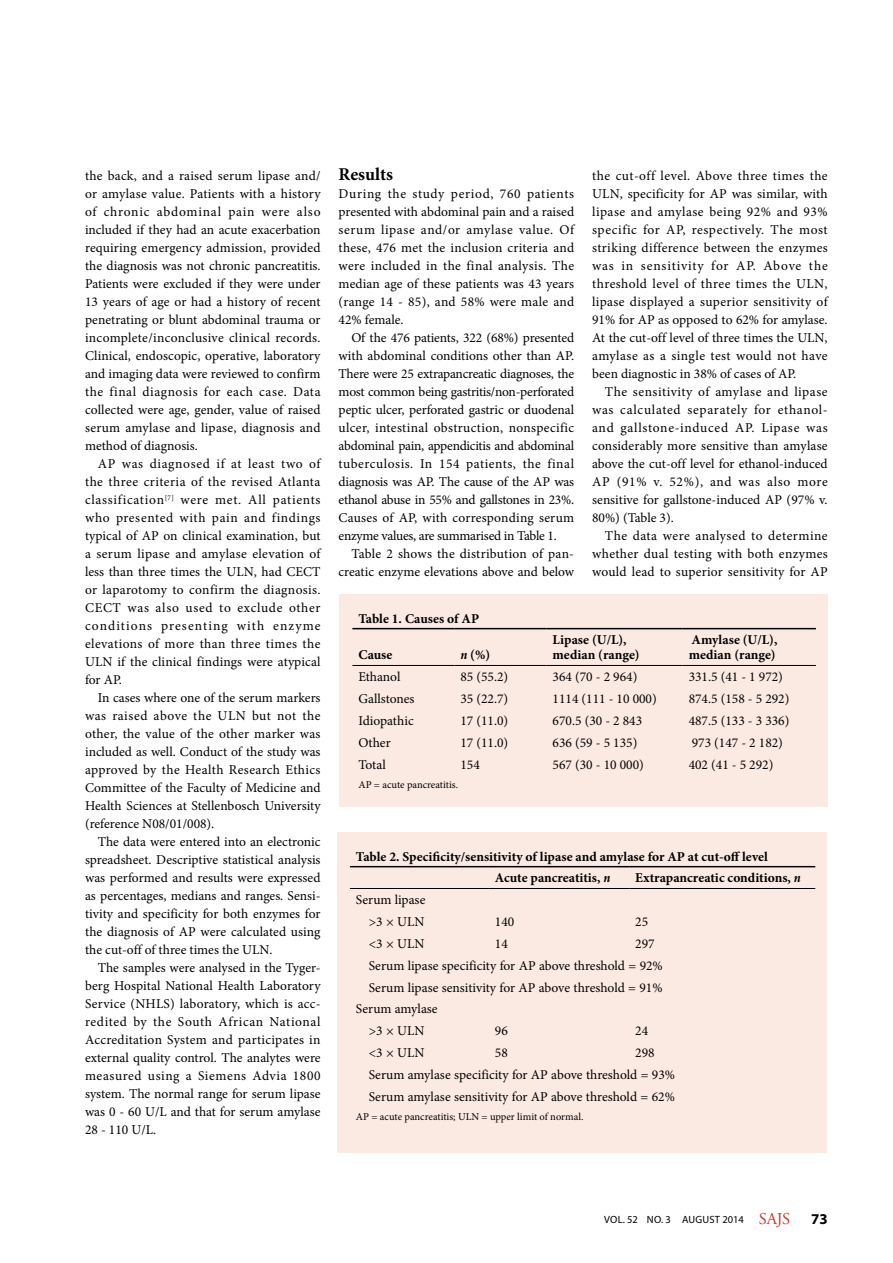
<style>
.page{position:relative;width:893px;height:1263px;background:#fff}
.page>*{position:absolute;margin:0;border:0;box-sizing:border-box;transform-origin:0 0}
.t1{font:700 18px "Minion Pro";color:#000}
.t2{font:700 15px "Myriad Pro";color:#000}
.t3{font:13.5px/18px "Minion Pro";color:#000;text-align:justify}
.t4{font:700 13.5px/15px "Minion Pro";color:#000}
.t5{font:10.5px "Minion Pro";color:#000}
.t6{font:10.5px "Myriad Pro";letter-spacing:.02em;color:#000}
.s1{font-style:italic;font-stretch:condensed}
.s2{font-family:"Adobe Garamond Pro";font-size:16.5px;color:#c83829}
</style>
<div class="page">
<div style="left:340px;top:594px;width:488px;height:213px;background:#faeae2"></div>
<hr style="left:352px;top:628px;width:102px;height:1px;background:#000">
<hr style="left:454px;top:628px;width:93px;height:1px;background:#000">
<hr style="left:547px;top:628px;width:136px;height:1px;background:#000">
<hr style="left:683px;top:628px;width:133px;height:1px;background:#000">
<hr style="left:352px;top:665px;width:102px;height:1px;background:#000">
<hr style="left:454px;top:665px;width:93px;height:1px;background:#000">
<hr style="left:547px;top:665px;width:136px;height:1px;background:#000">
<hr style="left:683px;top:665px;width:133px;height:1px;background:#000">
<div style="left:337px;top:832px;width:490px;height:320px;background:#faeae2"></div>
<hr style="left:350px;top:866px;width:139px;height:1px;background:#000">
<hr style="left:489px;top:866px;width:140px;height:1px;background:#000">
<hr style="left:629px;top:866px;width:186px;height:1px;background:#000">
<hr style="left:350px;top:888px;width:139px;height:1px;background:#000">
<hr style="left:489px;top:888px;width:140px;height:1px;background:#000">
<hr style="left:629px;top:888px;width:186px;height:1px;background:#000">
<p class="t3" style="left:85px;top:167px;width:237px">the back, and a raised serum lipase and/ or amylase value. Patients with a history of chronic abdominal pain were also included if they had an acute exacerbation requiring emergency admission, provided the diagnosis was not chronic pancreatitis.<br>Patients were excluded if they were under 13 years of age or had a history of recent penetrating or blunt abdominal trauma or incomplete/inconclusive clinical records.<br>Clinical, endoscopic, operative, laboratory and imaging data were reviewed to confirm the final diagnosis for each case. Data collected were age, gender, value of raised serum amylase and lipase, diagnosis and method of diagnosis.</p>
<p class="t3" style="left:85px;top:455px;width:237px;text-indent:13px">AP was diagnosed if at least two of the three criteria of the revised Atlanta classification<sup>[7]</sup> were met. All patients who presented with pain and findings typical of AP on clinical examination, but a serum lipase and amylase elevation of less than three times the ULN, had CECT or laparotomy to confirm the diagnosis.<br>CECT was also used to exclude other conditions presenting with enzyme elevations of more than three times the ULN if the clinical findings were atypical for AP.</p>
<p class="t3" style="left:85px;top:689px;width:237px;text-indent:13px">In cases where one of the serum markers was raised above the ULN but not the other, the value of the other marker was included as well. Conduct of the study was approved by the Health Research Ethics Committee of the Faculty of Medicine and Health Sciences at Stellenbosch University (reference N08/01/008).</p>
<p class="t3" style="left:85px;top:833px;width:237px;text-indent:13px">The data were entered into an electronic spreadsheet. Descriptive statistical analysis was performed and results were expressed as percentages, medians and ranges. Sensi&shy;tivity and specificity for both enzymes for the diagnosis of AP were calculated using the cut-off of three times the ULN.</p>
<p class="t3" style="left:85px;top:959px;width:237px;text-indent:13px">The samples were analysed in the Tyger&shy;berg Hospital National Health Laboratory Service (NHLS) laboratory, which is acc&shy;redited by the South African National Accreditation System and participates in external quality control. The analytes were measured using a Siemens Advia 1800 system. The normal range for serum lipase was 0 - 60 U/L and that for serum amylase 28 - 110 U/L.</p>
<h1 class="t1" style="left:339px;top:162px;width:56px">Results</h1>
<p class="t3" style="left:339px;top:185px;width:237px">During the study period, 760 patients presented with abdominal pain and a raised serum lipase and/or amylase value. Of these, 476 met the inclusion criteria and were included in the final analysis. The median age of these patients was 43 years (range 14 - 85), and 58% were male and 42% female.</p>
<p class="t3" style="left:339px;top:329px;width:237px;text-indent:13px">Of the 476 patients, 322 (68%) presented with abdominal conditions other than AP.<br>There were 25 extrapancreatic diagnoses, the most common being gastritis/non-perforated peptic ulcer, perforated gastric or duodenal ulcer, intestinal obstruction, nonspecific abdominal pain, appendicitis and abdominal tuberculosis. In 154 patients, the final diagnosis was AP. The cause of the AP was ethanol abuse in 55% and gallstones in 23%.<br>Causes of AP, with corresponding serum enzyme values, are summarised in Table 1.</p>
<p class="t3" style="left:339px;top:545px;width:237px;text-align:right">Table 2 shows the distribution of pan&shy;creatic enzyme elevations above and below</p>
<p class="t3" style="left:592px;top:167px;width:237px">the cut-off level. Above three times the ULN, specificity for AP was similar, with lipase and amylase being 92% and 93% specific for AP, respectively. The most striking difference between the enzymes was in sensitivity for AP. Above the threshold level of three times the ULN, lipase displayed a superior sensitivity of 91% for AP as opposed to 62% for amylase.<br>At the cut-off level of three times the ULN, amylase as a single test would not have been diagnostic in 38% of cases of AP.</p>
<p class="t3" style="left:592px;top:383px;width:237px;text-indent:13px">The sensitivity of amylase and lipase was calculated separately for ethanol&shy;and gallstone-induced AP. Lipase was considerably more sensitive than amylase above the cut-off level for ethanol-induced AP (91% v. 52%), and was also more sensitive for gallstone-induced AP (97% v.<br>80%) (Table 3).</p>
<p class="t3" style="left:592px;top:527px;width:237px;text-indent:13px">The data were analysed to determine whether dual testing with both enzymes would lead to superior sensitivity for AP</p>
<p class="t4" style="left:358px;top:611px;width:122px">Table 1. Causes of AP</p>
<p class="t4" style="left:358px;top:647px;width:36px">Cause</p>
<p class="t4" style="left:460px;top:647px;width:31px"><span class="s1">n</span> (%)</p>
<p class="t4" style="left:553px;top:632px;width:89px">Lipase (U/L), median (range)</p>
<p class="t4" style="left:689px;top:632px;width:90px">Amylase (U/L), median (range)</p>
<p class="t3" style="left:358px;top:668px;width:44px">Ethanol</p>
<p class="t3" style="left:460px;top:668px;width:49px">85 (55.2)</p>
<p class="t3" style="left:553px;top:668px;width:86px">364 (70 - 2 964)</p>
<p class="t3" style="left:689px;top:668px;width:96px">331.5 (41 - 1 972)</p>
<p class="t3" style="left:358px;top:690px;width:58px">Gallstones</p>
<p class="t3" style="left:460px;top:690px;width:49px">35 (22.7)</p>
<p class="t3" style="left:553px;top:690px;width:106px">1114 (111 - 10 000)</p>
<p class="t3" style="left:689px;top:690px;width:102px">874.5 (158 - 5 292)</p>
<p class="t3" style="left:358px;top:712px;width:57px">Idiopathic</p>
<p class="t3" style="left:460px;top:712px;width:49px">17 (11.0)</p>
<p class="t3" style="left:553px;top:712px;width:91px">670.5 (30 - 2 843</p>
<p class="t3" style="left:689px;top:712px;width:102px">487.5 (133 - 3 336)</p>
<p class="t3" style="left:358px;top:733px;width:34px">Other</p>
<p class="t3" style="left:460px;top:733px;width:49px">17 (11.0)</p>
<p class="t3" style="left:553px;top:733px;width:86px">636 (59 - 5 135)</p>
<p class="t3" style="left:692px;top:733px;width:93px">973 (147 - 2 182)</p>
<p class="t3" style="left:358px;top:755px;width:29px">Total</p>
<p class="t3" style="left:460px;top:755px;width:21px">154</p>
<p class="t3" style="left:553px;top:755px;width:93px">567 (30 - 10 000)</p>
<p class="t3" style="left:689px;top:755px;width:86px">402 (41 - 5 292)</p>
<p class="t5" style="left:358px;top:778px;width:101px">AP = acute pancreatitis.</p>
<p class="t4" style="left:495px;top:845px;width:274px;line-height:21.8px;text-indent:-139px">Table 2. Specificity/sensitivity of lipase and amylase for AP at cut-off level<br>Acute pancreatitis, <span class="s1">n</span></p>
<p class="t4" style="left:635px;top:870px;width:167px">Extrapancreatic conditions, <span class="s1">n</span></p>
<p class="t3" style="left:356px;top:889px;width:71px;line-height:21.8px;text-align:right">Serum lipase &gt;3 × ULN</p>
<p class="t3" style="left:495px;top:913px;width:21px">140</p>
<p class="t3" style="left:635px;top:913px;width:14px">25</p>
<p class="t3" style="left:369px;top:935px;width:57px">&lt;3 × ULN</p>
<p class="t3" style="left:495px;top:935px;width:14px">14</p>
<p class="t3" style="left:635px;top:935px;width:21px">297</p>
<p class="t3" style="left:369px;top:956px;width:296px">Serum lipase specificity for AP above threshold = 92%</p>
<p class="t3" style="left:369px;top:978px;width:295px">Serum lipase sensitivity for AP above threshold = 91%</p>
<p class="t3" style="left:356px;top:1000px;width:83px">Serum amylase</p>
<p class="t3" style="left:369px;top:1022px;width:57px">&gt;3 × ULN</p>
<p class="t3" style="left:495px;top:1022px;width:14px">96</p>
<p class="t3" style="left:635px;top:1022px;width:14px">24</p>
<p class="t3" style="left:369px;top:1044px;width:57px">&lt;3 × ULN</p>
<p class="t3" style="left:495px;top:1044px;width:14px">58</p>
<p class="t3" style="left:369px;top:1042px;width:308px;line-height:21.8px;text-align:left;text-indent:267px">298<br>Serum amylase specificity for AP above threshold = 93%<br>Serum amylase sensitivity for AP above threshold = 62%</p>
<p class="t5" style="left:356px;top:1110px;width:229px">AP = acute pancreatitis; ULN = upper limit of normal.</p>
<p class="t6" style="left:604px;top:1213px;width:188px">VOL. 52 NO. 3 AUGUST 2014 <span class="s2">SAJS</span></p>
<p class="t2" style="left:811px;top:1209px;width:18px">73</p>
</div>
